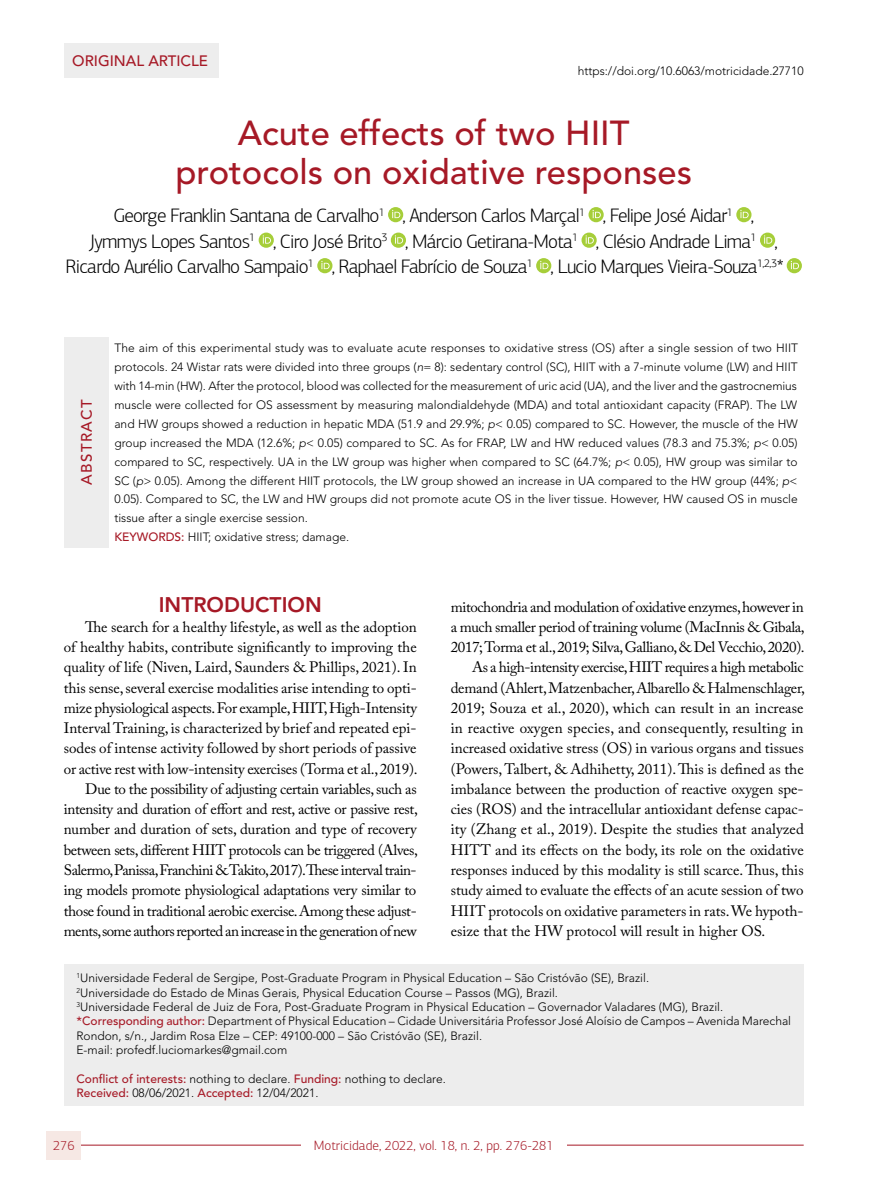
<style>
.page{position:relative;width:893px;height:1191px;background:#fff}
.page>*{position:absolute;margin:0;border:0;box-sizing:border-box;transform-origin:0 0}
.t1{font:500 34.5px/39px "Avenir LT Std";color:#a61926;text-align:center}
.t2{font:800 21px "Avenir LT Std";color:#a61926}
.t3{font:300 19.5px "PF Agora Sans Pro";letter-spacing:-.04em;color:#000}
.t4{font:15px/20.2px "Adobe Caslon Pro";letter-spacing:-.005em;color:#000;text-align:right}
.t5{font:15px "Adobe Caslon Pro";letter-spacing:-.025em;color:#000}
.t6{font:15px "Adobe Caslon Pro";letter-spacing:-.03em;color:#000}
.t7{font:15px "Adobe Caslon Pro";letter-spacing:.015em;color:#000}
.t8{font:500 15px "Avenir LT Std";color:#a61926}
.t9{font:500 15px "Avenir LT Std";letter-spacing:.1em;color:#a61926}
.t10{font:300 13.5px "PF Agora Sans Pro";color:#a61926}
.t11{font:300 12px/18.9px "Avenir LT Std";color:#000}
.s1{font-style:italic}
.s2{font-weight:500;color:#a61926}
</style>
<div class="page">
<hr style="left:64px;top:1144px;width:740px;height:1px;background:#a61926">
<div style="left:47px;top:1130px;width:34px;height:29px;background:#f6e8e4"></div>
<div style="left:64px;top:43px;width:154px;height:34px;background:#ededed"></div>
<div style="left:64px;top:964px;width:740px;height:142px;background:#ededed"></div>
<svg style="left:388px;top:207px;width:15px;height:15px"></svg>
<svg style="left:392px;top:210px;width:8px;height:8px"></svg>
<svg style="left:588px;top:207px;width:16px;height:15px"></svg>
<svg style="left:593px;top:210px;width:8px;height:8px"></svg>
<div style="left:736px;top:207px;width:15px;height:15px;background:#a6ce39;border-radius:50%"></div>
<svg style="left:740px;top:210px;width:9px;height:8px"></svg>
<svg style="left:259px;top:232px;width:15px;height:16px"></svg>
<svg style="left:263px;top:235px;width:8px;height:9px"></svg>
<svg style="left:391px;top:232px;width:15px;height:16px"></svg>
<svg style="left:395px;top:235px;width:8px;height:9px"></svg>
<svg style="left:581px;top:232px;width:16px;height:16px"></svg>
<svg style="left:586px;top:235px;width:8px;height:9px"></svg>
<svg style="left:760px;top:232px;width:15px;height:16px"></svg>
<svg style="left:764px;top:235px;width:8px;height:9px"></svg>
<div style="left:317px;top:258px;width:15px;height:15px;background:#a6ce39;border-radius:50%"></div>
<svg style="left:321px;top:261px;width:9px;height:8px"></svg>
<svg style="left:536px;top:258px;width:15px;height:15px"></svg>
<svg style="left:540px;top:261px;width:8px;height:8px"></svg>
<svg style="left:787px;top:258px;width:15px;height:15px"></svg>
<svg style="left:791px;top:261px;width:8px;height:8px"></svg>
<div style="left:64px;top:337px;width:44px;height:210px;background:#ededed"></div>
<div style="left:301px;top:1133px;width:265px;height:23px;background:#fff"></div>
<p class="t8" style="left:72px;top:52px;width:137px">ORIGINAL ARTICLE</p>
<p class="t11" style="left:578px;top:61px;width:228px">https://doi.org/10.6063/motricidade.27710</p>
<h1 class="t1" style="left:175px;top:114px;width:518px">Acute effects of two HIIT protocols on oxidative responses</h1>
<h3 class="t3" style="left:113px;top:204px;width:642px">George Franklin Santana de Carvalho<sup>1</sup> , Anderson Carlos Marçal<sup>1</sup> , Felipe José Aidar<sup>1</sup> ,</h3>
<h3 class="t3" style="left:90px;top:230px;width:689px">Jymmys Lopes Santos<sup>1</sup> , Ciro José Brito<sup>3</sup> , Márcio Getirana-Mota<sup>1</sup> , Clésio Andrade Lima<sup>1</sup> ,</h3>
<h3 class="t3" style="left:66px;top:255px;width:720px">Ricardo Aurélio Carvalho Sampaio<sup>1</sup> , Raphael Fabrício de Souza<sup>1</sup> , Lucio Marques Vieira-Souza<sup>1,2,3</sup>*</h3>
<p class="t9" style="left:78px;top:485px;width:88px;rotate:-90deg">ABSTRACT</p>
<p class="t11" style="left:114px;top:338px;width:685px">The aim of this experimental study was to evaluate acute responses to oxidative stress (OS) after a single session of two HIIT protocols. 24 Wistar rats were divided into three groups (<span class="s1">n</span>= 8): sedentary control (SC), HIIT with a 7-minute volume (LW) and HIIT with 14-min (HW). After the protocol, blood was collected for the measurement of uric acid (UA), and the liver and the gastrocnemius muscle were collected for OS assessment by measuring malondialdehyde (MDA) and total antioxidant capacity (FRAP). The LW and HW groups showed a reduction in hepatic MDA (51.9 and 29.9%; <span class="s1">p</span>&lt; 0.05) compared to SC. However, the muscle of the HW group increased the MDA (12.6%; <span class="s1">p</span>&lt; 0.05) compared to SC. As for FRAP, LW and HW reduced values (78.3 and 75.3%; <span class="s1">p</span>&lt; 0.05) compared to SC, respectively. UA in the LW group was higher when compared to SC (64.7%; <span class="s1">p</span>&lt; 0.05), HW group was similar to SC (<span class="s1">p</span>&gt; 0.05). Among the different HIIT protocols, the LW group showed an increase in UA compared to the HW group (44%; <span class="s1">p</span>&lt; 0.05). Compared to SC, the LW and HW groups did not promote acute OS in the liver tissue. However, HW caused OS in muscle tissue after a single exercise session.<br><span class="s2">KEYWORDS:</span> HIIT; oxidative stress; damage.</p>
<h2 class="t2" style="left:159px;top:592px;width:164px">INTRODUCTION</h2>
<p class="t4" style="left:64px;top:616px;width:356px">The search for a healthy lifestyle, as well as the adoption<br>of healthy habits, contribute significantly to improving the quality of life (Niven, Laird, Saunders &amp; Phillips, 2021). In this sense, several exercise modalities arise intending to opti&shy;mize physiological aspects. For example, HIIT, High-Intensity Interval Training, is characterized by brief and repeated epi&shy;sodes of intense activity followed by short periods of passive or active rest with low-intensity exercises (Torma et al., 2019).<br>Due to the possibility of adjusting certain variables, such as intensity and duration of effort and rest, active or passive rest, number and duration of sets, duration and type of recovery between sets, different HIIT protocols can be triggered (Alves, Salermo, Panissa, Franchini &amp; Takito, 2017).These interval train&shy;ing models promote physiological adaptations very similar to those found in traditional aerobic exercise. Among these adjust&shy;ments,some authors reported an increase in the generation of new</p>
<p class="t5" style="left:451px;top:597px;width:354px">mitochondria and modulation of oxidative enzymes, however in</p>
<p class="t5" style="left:451px;top:618px;width:355px">a much smaller period of training volume (MacInnis &amp; Gibala,</p>
<p class="t5" style="left:451px;top:638px;width:355px">2017; Torma et al., 2019; Silva, Galliano, &amp; Del Vecchio, 2020).</p>
<p class="t6" style="left:472px;top:658px;width:333px">As a high-intensity exercise, HIIT requires a high metabolic</p>
<p class="t4" style="left:451px;top:677px;width:356px">demand (Ahlert, Matzenbacher, Albarello &amp; Halmenschlager,</p>
<p class="t4" style="left:451px;top:697px;width:354px">2019; Souza et al., 2020), which can result in an increase</p>
<p class="t7" style="left:451px;top:719px;width:354px">in reactive oxygen species, and consequently, resulting in</p>
<p class="t4" style="left:451px;top:738px;width:354px">increased oxidative stress (OS) in various organs and tissues</p>
<p class="t4" style="left:451px;top:758px;width:354px">(Powers, Talbert, &amp; Adhihetty, 2011). This is defined as the</p>
<p class="t4" style="left:451px;top:778px;width:354px">imbalance between the production of reactive oxygen spe-</p>
<p class="t4" style="left:451px;top:799px;width:354px">cies (ROS) and the intracellular antioxidant defense capac-</p>
<p class="t4" style="left:451px;top:819px;width:355px">ity (Zhang et al., 2019). Despite the studies that analyzed</p>
<p class="t4" style="left:451px;top:839px;width:354px">HITT and its effects on the body, its role on the oxidative</p>
<p class="t4" style="left:451px;top:859px;width:354px">responses induced by this modality is still scarce. Thus, this</p>
<p class="t4" style="left:451px;top:880px;width:354px">study aimed to evaluate the effects of an acute session of two</p>
<p class="t4" style="left:451px;top:900px;width:354px">HIIT protocols on oxidative parameters in rats. We hypoth-</p>
<p class="t4" style="left:451px;top:920px;width:316px">esize that the HW protocol will result in higher OS.</p>
<p class="t11" style="left:77px;top:971px;width:716px;line-height:14.4px"><sup>1</sup>Universidade Federal de Sergipe, Post-Graduate Program in Physical Education – São Cristóvão (SE), Brazil.<br><sup>2</sup>Universidade do Estado de Minas Gerais, Physical Education Course – Passos (MG), Brazil.<br><sup>3</sup>Universidade Federal de Juiz de Fora, Post-Graduate Program in Physical Education – Governador Valadares (MG), Brazil. <span class="s2">*Corresponding author:</span> Department of Physical Education – Cidade Universitária Professor José Aloísio de Campos – Avenida Marechal Rondon, s/n., Jardim Rosa Elze – CEP: 49100-000 – São Cristóvão (SE), Brazil.<br>E-mail: profedf.luciomarkes@gmail.com</p>
<p class="t11" style="left:77px;top:1071px;width:371px;line-height:14.4px"><span class="s2">Conflict of interests:</span> nothing to declare. <span class="s2">Funding:</span> nothing to declare.<br><span class="s2">Received:</span> 08/06/2021. <span class="s2">Accepted:</span> 12/04/2021.</p>
<p class="t10" style="left:53px;top:1137px;width:23px">276</p>
<p class="t10" style="left:315px;top:1137px;width:192px">Geriatr Gerontol Aging. 20XX;XX(X):</p>
<p class="t10" style="left:314px;top:1137px;width:241px">Motricidade, 2022, vol. 18, n. 2, pp. 276-281</p>
</div>
